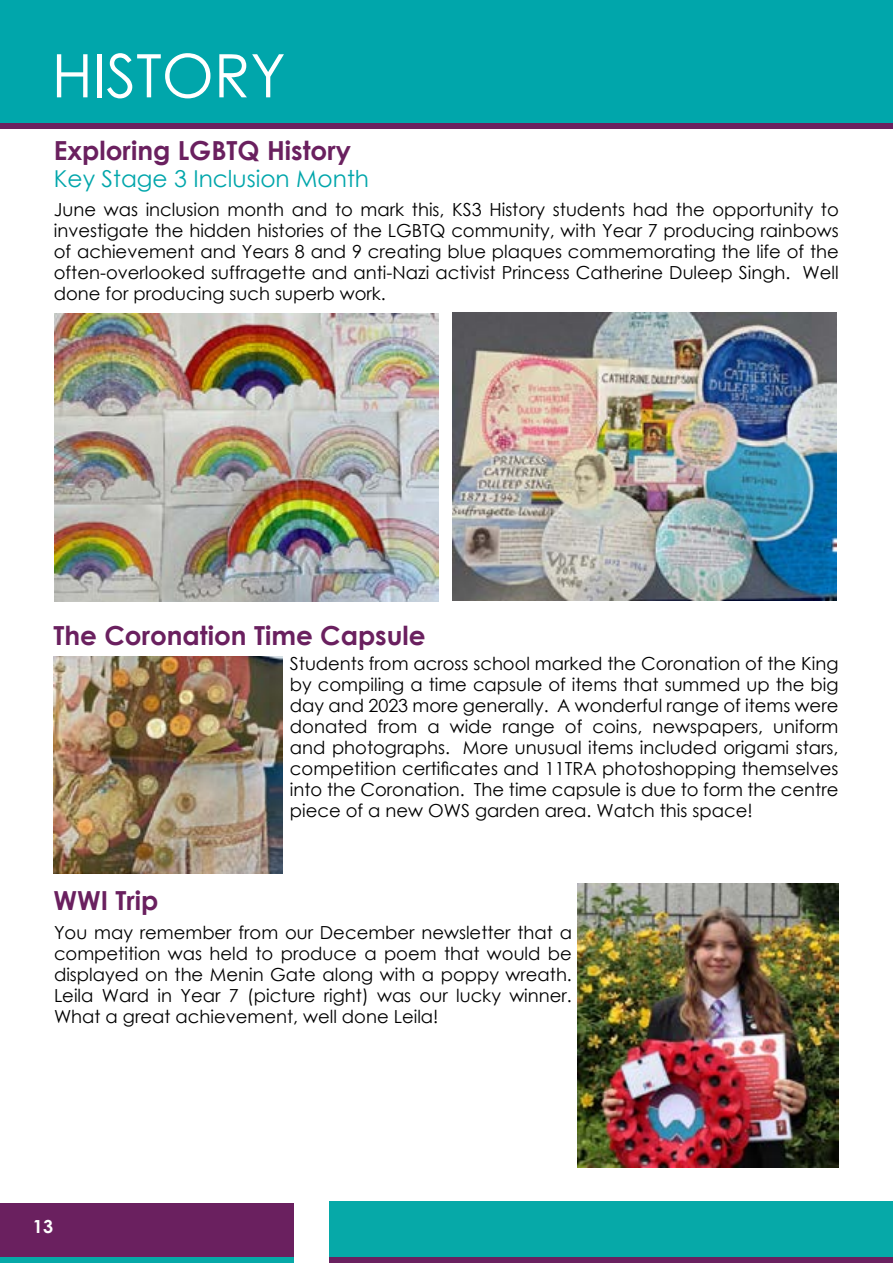
<style>
.page{position:relative;width:893px;height:1263px;background:#fff}
.page>*{position:absolute;margin:0;border:0;box-sizing:border-box;transform-origin:0 0}
.t1{font:60px "Century Gothic";color:#fff}
.t2{font:700 26.25px "Century Gothic";color:#6a205f}
.t3{font:23.25px "Century Gothic";color:#00a6ab}
.t4{font:18px/21px "Century Gothic";color:#000;text-align:justify}
.t5{font:700 18px "Century Gothic";color:#fff}
</style>
<div class="page">
<div style="left:0;top:0;width:893px;height:123px;background:#00a6ab"></div>
<div style="left:0;top:1203px;width:293px;height:55px;background:#6a205f"></div>
<div style="left:329px;top:1201px;width:564px;height:57px;background:#06a9a8"></div>
<div style="left:0;top:123px;width:893px;height:6px;background:#6a205f"></div>
<div style="left:329px;top:1257px;width:564px;height:6px;background:#6a205f"></div>
<div style="left:0;top:1257px;width:293px;height:6px;background:#06a9a8"></div>
<img style="left:54px;top:313px;width:384px;height:288px">
<img style="left:452px;top:312px;width:385px;height:289px">
<img style="left:53px;top:657px;width:230px;height:216px">
<img style="left:578px;top:884px;width:261px;height:284px">
<h1 class="t1" style="left:52px;top:34px;width:236px">HISTORY</h1>
<h2 class="t2" style="left:54px;top:130px;width:299px">Exploring LGBTQ History</h2>
<p class="t3" style="left:54px;top:163px;width:317px">Key Stage 3 Inclusion Month</p>
<p class="t4" style="left:54px;top:199px;width:786px">June was inclusion month and to mark this, KS3 History students had the opportunity to investigate the hidden histories of the LGBTQ community, with Year 7 producing rainbows of achievement and Years 8 and 9 creating blue plaques commemorating the life of the often-overlooked suffragette and anti-Nazi activist Princess Catherine Duleep Singh. Well done for producing such superb work.</p>
<h2 class="t2" style="left:53px;top:615px;width:374px">The Coronation Time Capsule</h2>
<p class="t4" style="left:290px;top:653px;width:550px">Students from across school marked the Coronation of the King by compiling a time capsule of items that summed up the big day and 2023 more generally. A wonderful range of items were donated from a wide range of coins, newspapers, uniform and photographs. More unusual items included origami stars, competition certificates and 11TRA photoshopping themselves into the Coronation. The time capsule is due to form the centre piece of a new OWS garden area. Watch this space!</p>
<h2 class="t2" style="left:53px;top:880px;width:106px">WWI Trip</h2>
<p class="t4" style="left:54px;top:921px;width:519px">You may remember from our December newsletter that a competition was held to produce a poem that would be displayed on the Menin Gate along with a poppy wreath.<br>Leila Ward in Year 7 (picture right) was our lucky winner.<br>What a great achievement, well done Leila!</p>
<p class="t5" style="left:33px;top:1213px;width:22px">13</p>
</div>
